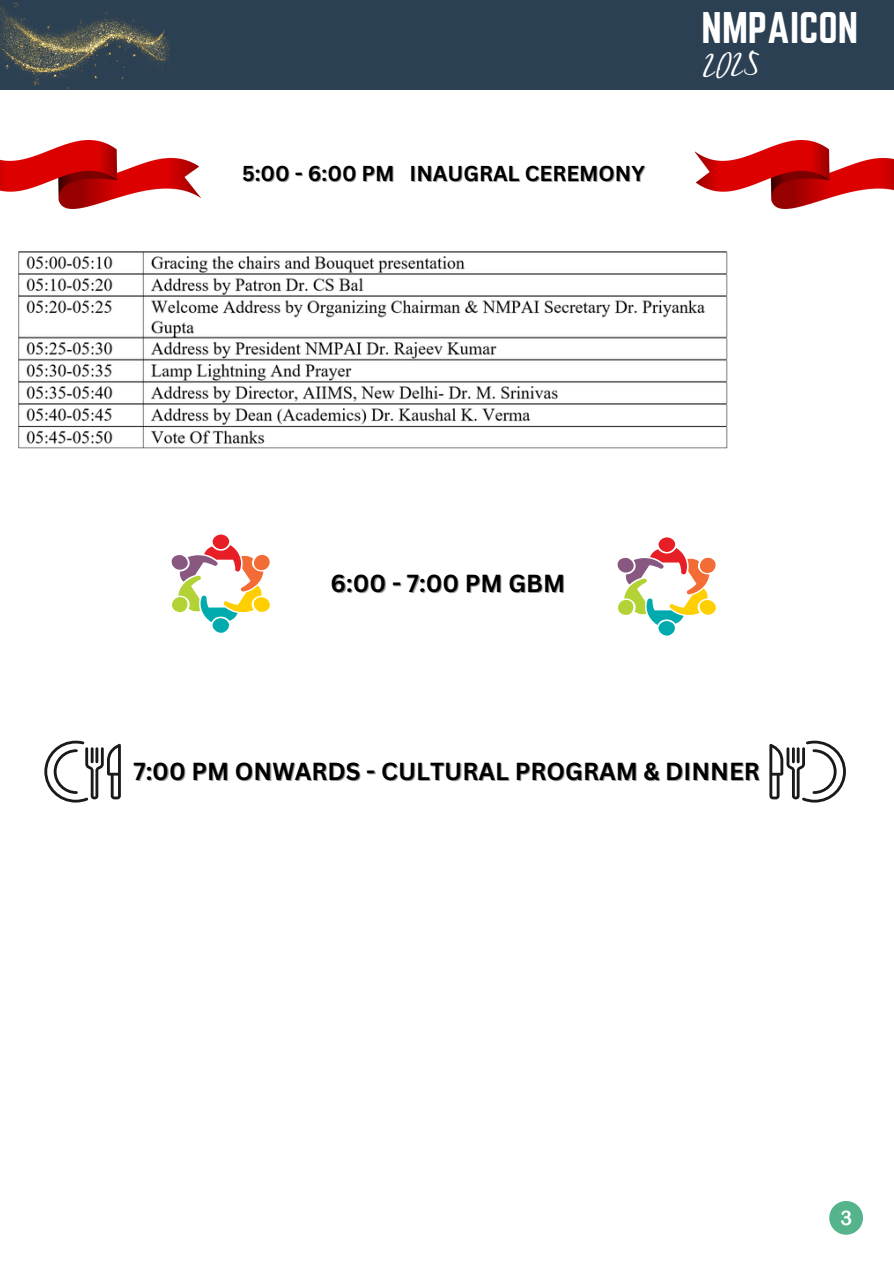
<style>
.page{position:relative;width:894px;height:1264px;background:#fff}
.page>*{position:absolute;margin:0;border:0;box-sizing:border-box;transform-origin:0 0}
.t1{font:38.7px "Norwester";color:#fff}
.t2{font:27.3px "Mistrully";color:#fff}
.t3{font:700 24px "Canva Sans";color:#000}
.t4{font:700 21px "Canva Sans";color:#000}
</style>
<div class="page">
<div style="left:0;top:0;width:893px;height:89px;background:#2c4053"></div>
<img style="left:0;top:2px;width:170px;height:87px">
<svg style="left:171px;top:534px;width:99px;height:99px"></svg>
<svg style="left:617px;top:537px;width:99px;height:99px"></svg>
<svg style="left:44px;top:740px;width:77px;height:62px"></svg>
<svg style="left:769px;top:740px;width:76px;height:62px"></svg>
<div style="left:829px;top:1200px;width:33px;height:34px;background:#56b48c;border-radius:50%"></div>
<svg style="left:841px;top:1210px;width:10px;height:15px"></svg>
<img style="left:0;top:140px;width:200px;height:69px">
<img style="left:695px;top:140px;width:198px;height:69px">
<img style="left:19px;top:252px;width:707px;height:197px">
<h2 class="t4" style="left:242px;top:159px;width:154px">5:00 - 6:00 PM</h2>
<p class="t4" style="left:409px;top:159px;width:237px">INAUGRAL CEREMONY</p>
<p class="t1" style="left:701px;top:4px;width:158px">NMPAICON</p>
<p class="t2" style="left:701px;top:46px;width:59px;rotate:-3deg">2025</p>
<p class="t3" style="left:330px;top:566px;width:236px">6:00 - 7:00 PM GBM</p>
<h1 class="t3" style="left:133px;top:754px;width:627px">7:00 PM ONWARDS - CULTURAL PROGRAM &amp; DINNER</h1>
</div>
